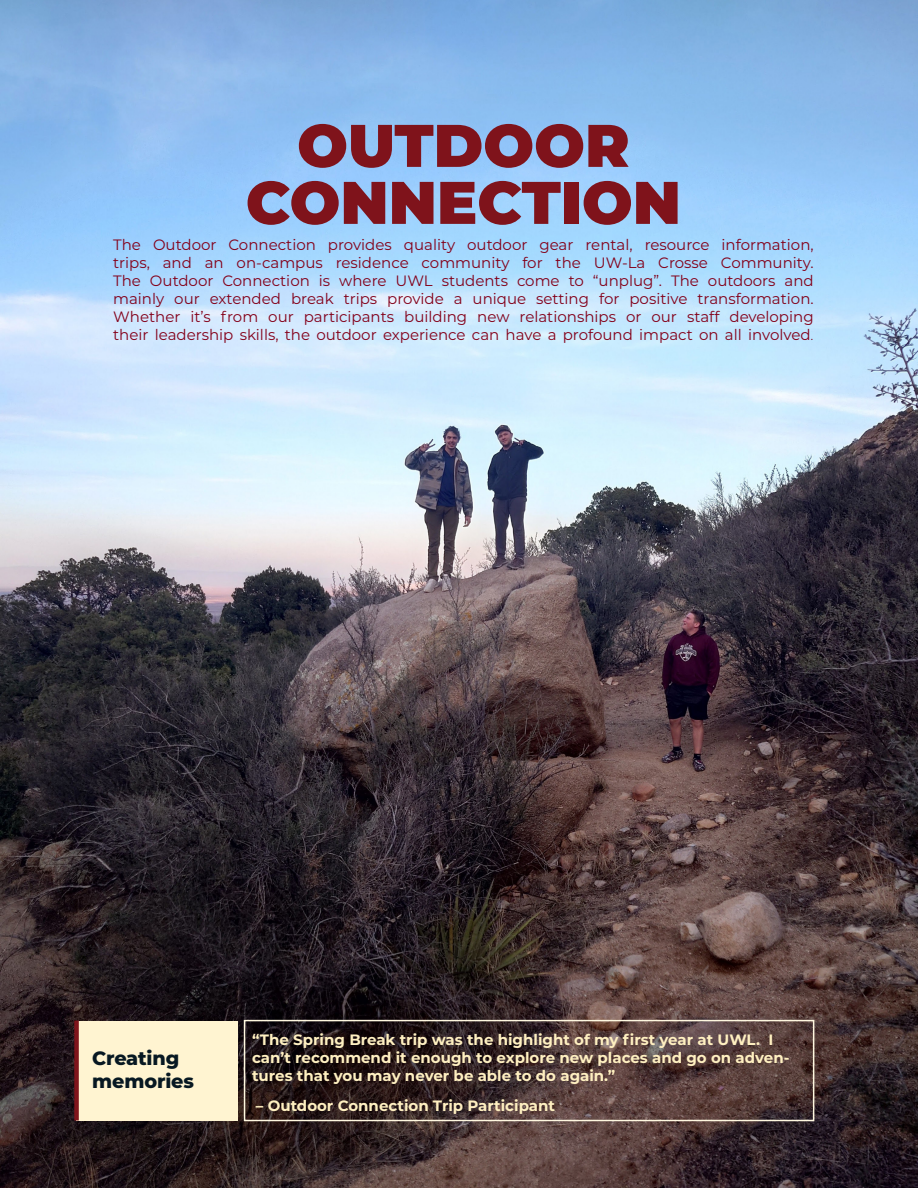
<style>
.page{position:relative;width:918px;height:1188px;background:#fff}
.page>*{position:absolute;margin:0;border:0;box-sizing:border-box;transform-origin:0 0}
.Headline_38{font:900 60px/57px "Montserrat";color:#7f131b;text-align:center}
.Header_Small{font:800 19.2px "Montserrat";letter-spacing:-.01em;color:#071822}
.Body{font:15px/18px "Montserrat";color:#830019;text-align:justify}
.t1{font:700 15px/18px "Montserrat";color:#fff0c1}
.s1{font-weight:300}
</style>
<div class="page">
<img style="left:0;top:0;width:918px;height:1188px">
<div style="left:244px;top:1020px;width:570px;height:101px;border:2px solid #fff8e0"></div>
<div style="left:77px;top:1021px;width:161px;height:99px;background:#fff4d1"></div>
<div style="left:74px;top:1021px;width:5px;height:99px;background:#7f141b"></div>
<p class="Headline_38" style="left:246px;top:113px;width:437px">OUTDOOR<br>CONNECTION</p>
<p class="Body" style="left:113px;top:236px;width:702px">The Outdoor Connection provides quality outdoor gear rental, resource information, trips, and an on-campus residence community for the UW-La Crosse Community.<br>The Outdoor Connection is where UWL students come to “unplug”. The outdoors and mainly our extended break trips provide a unique setting for positive transformation.<br>Whether it’s from our participants building new relationships or our staff developing their leadership skills, the outdoor experience can have a profound impact on all involved<span class="s1">.</span></p>
<p class="Header_Small" style="left:92px;top:1044px;width:89px">Creating</p>
<p class="Header_Small" style="left:92px;top:1067px;width:103px">memories</p>
<p class="t1" style="left:252px;top:1030px;width:539px">“The Spring Break trip was the highlight of my first year at UWL. I can’t recommend it enough to explore new places and go on adven&shy;tures that you may never be able to do again.”</p>
<p class="t1" style="left:256px;top:1096px;width:301px">– Outdoor Connection Trip Participant</p>
</div>
